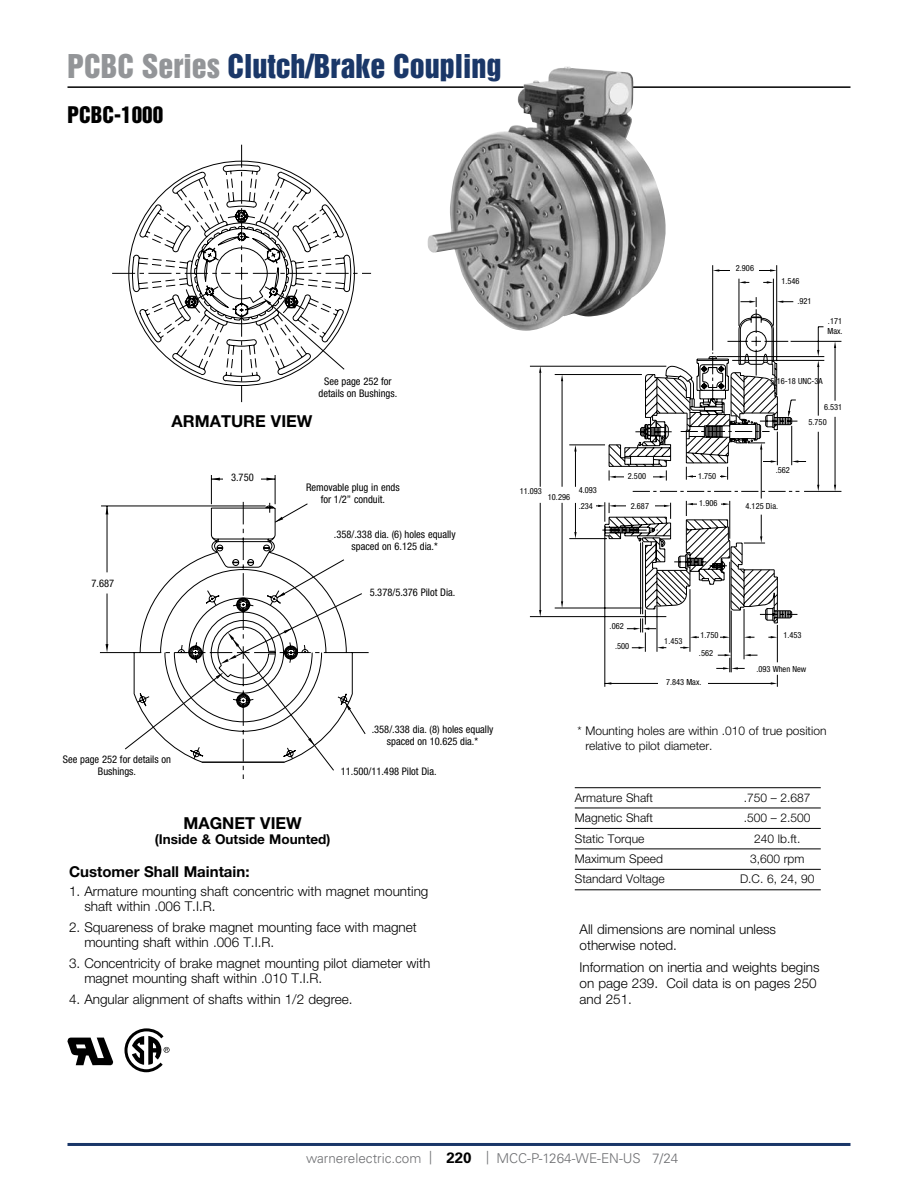
<style>
.page{position:relative;width:918px;height:1188px;background:#fff}
.page>*{position:absolute;margin:0;border:0;box-sizing:border-box;transform-origin:0 0}
.t1{font:30px "Helvetica Inserat LT Std";color:#1a3768}
.t2{font:21px "Helvetica Inserat LT Std";color:#000}
.Paragraph_head{font:700 16.5px "Helvetica Neue LT Std";color:#000}
.Paragraph_Subhead{font:700 15px "Helvetica Neue LT Std";color:#000}
.New_Body_Copy{font:300 13.5px/15px "Helvetica Neue LT Std";color:#000}
.t3{font:300 13.5px "Univers LT Std";color:#6d6e71}
.New_Body_Copy-2{font:700 13.5px "Helvetica Neue LT Std";color:#000}
.New_Table_Body{font:300 12px "Helvetica Neue LT Std";color:#000}
.New_Body_Copy-3{font:300 12px/15px "Helvetica Neue LT Std";color:#000}
.Callouts{font:condensed 10.5px/12px "Helvetica Neue LT Std";color:#000;text-align:center}
.Callouts-2{font:condensed 8.4px/9.6px "Helvetica Neue LT Std";color:#000}
.s1{color:#939598}
.s2{font-weight:700;font-size:15px;color:#000}
</style>
<div class="page">
<hr style="left:68px;top:86px;width:782px;height:2px;background:#000">
<hr style="left:68px;top:1143px;width:782px;height:3px;background:#1a3768">
<hr style="left:575px;top:787px;width:246px;height:1px;background:#000">
<hr style="left:575px;top:808px;width:246px;height:1px;background:#000">
<hr style="left:575px;top:828px;width:246px;height:1px;background:#000">
<hr style="left:575px;top:849px;width:246px;height:1px;background:#000">
<hr style="left:575px;top:869px;width:246px;height:1px;background:#000">
<hr style="left:575px;top:889px;width:246px;height:1px;background:#000">
<svg style="left:530px;top:265px;width:312px;height:422px"></svg>
<svg style="left:725px;top:654px;width:6px;height:2px"></svg>
<svg style="left:744px;top:654px;width:7px;height:2px"></svg>
<svg style="left:690px;top:636px;width:7px;height:2px"></svg>
<svg style="left:539px;top:610px;width:2px;height:7px"></svg>
<svg style="left:574px;top:532px;width:3px;height:7px"></svg>
<svg style="left:744px;top:636px;width:7px;height:2px"></svg>
<svg style="left:539px;top:366px;width:2px;height:7px"></svg>
<svg style="left:561px;top:375px;width:2px;height:6px"></svg>
<svg style="left:574px;top:445px;width:3px;height:7px"></svg>
<svg style="left:561px;top:601px;width:2px;height:7px"></svg>
<svg style="left:817px;top:350px;width:2px;height:17px"></svg>
<svg style="left:834px;top:341px;width:2px;height:7px"></svg>
<svg style="left:817px;top:485px;width:2px;height:6px"></svg>
<svg style="left:834px;top:485px;width:2px;height:6px"></svg>
<svg style="left:683px;top:647px;width:7px;height:2px"></svg>
<svg style="left:771px;top:682px;width:6px;height:3px"></svg>
<svg style="left:605px;top:682px;width:6px;height:3px"></svg>
<svg style="left:657px;top:647px;width:7px;height:2px"></svg>
<svg style="left:777px;top:301px;width:6px;height:2px"></svg>
<svg style="left:739px;top:281px;width:7px;height:3px"></svg>
<svg style="left:713px;top:269px;width:6px;height:3px"></svg>
<svg style="left:750px;top:301px;width:6px;height:2px"></svg>
<svg style="left:767px;top:281px;width:6px;height:3px"></svg>
<svg style="left:770px;top:269px;width:7px;height:3px"></svg>
<svg style="left:771px;top:636px;width:6px;height:2px"></svg>
<svg style="left:639px;top:647px;width:6px;height:2px"></svg>
<svg style="left:723px;top:667px;width:15px;height:3px"></svg>
<svg style="left:723px;top:636px;width:7px;height:2px"></svg>
<svg style="left:602px;top:309px;width:187px;height:300px"></svg>
<svg style="left:632px;top:316px;width:168px;height:314px"></svg>
<div style="left:731px;top:264px;width:28px;height:10px;background:#fff"></div>
<div style="left:624px;top:472px;width:29px;height:9px;background:#fff"></div>
<div style="left:696px;top:473px;width:24px;height:9px;background:#fff"></div>
<div style="left:626px;top:502px;width:29px;height:9px;background:#fff"></div>
<div style="left:697px;top:500px;width:24px;height:10px;background:#fff"></div>
<div style="left:578px;top:503px;width:18px;height:9px;background:#fff"></div>
<div style="left:659px;top:679px;width:49px;height:10px;background:#fff"></div>
<div style="left:699px;top:631px;width:21px;height:10px;background:#fff"></div>
<svg style="left:112px;top:144px;width:260px;height:249px"></svg>
<svg style="left:267px;top:478px;width:8px;height:3px"></svg>
<svg style="left:211px;top:478px;width:9px;height:3px"></svg>
<svg style="left:99px;top:502px;width:250px;height:277px"></svg>
<svg style="left:67px;top:1038px;width:47px;height:28px"></svg>
<svg style="left:124px;top:1028px;width:46px;height:45px"></svg>
<img style="left:427px;top:66px;width:240px;height:265px">
<p class="t1" style="left:68px;top:48px;width:435px"><span class="s1">PCBC Series</span> Clutch/Brake Coupling</p>
<p class="t2" style="left:68px;top:102px;width:97px">PCBC-1000</p>
<p class="Callouts" style="left:319px;top:375px;width:80px">See page 252 for details on Bushings.</p>
<p class="Paragraph_head" style="left:172px;top:411px;width:142px">ARMATURE VIEW</p>
<p class="Callouts" style="left:92px;top:577px;width:24px">7.687</p>
<p class="Callouts" style="left:63px;top:753px;width:110px">See page 252 for details on<br>Bushings.</p>
<p class="Callouts" style="left:231px;top:471px;width:24px">3.750</p>
<p class="Callouts" style="left:306px;top:481px;width:95px">Removable plug in ends for 1/2” conduit.</p>
<p class="Callouts" style="left:334px;top:528px;width:123px">.358/.338 dia. (6) holes equally spaced on 6.125 dia.*</p>
<p class="Callouts" style="left:370px;top:586px;width:87px">5.378/5.376 Pilot Dia.</p>
<p class="Callouts" style="left:372px;top:724px;width:123px">.358/.338 dia. (8) holes equally spaced on 10.625 dia.*</p>
<p class="Callouts" style="left:341px;top:765px;width:97px">11.500/11.498 Pilot Dia.</p>
<p class="Paragraph_head" style="left:183px;top:813px;width:120px">MAGNET VIEW</p>
<p class="New_Body_Copy-2" style="left:155px;top:831px;width:177px">(Inside &amp; Outside Mounted)</p>
<p class="Paragraph_Subhead" style="left:69px;top:863px;width:182px">Customer Shall Maintain:</p>
<p class="New_Body_Copy" style="left:84px;top:883px;width:346px;text-indent:-15px">1. Armature mounting shaft concentric with magnet mounting shaft within .006 T.I.R.</p>
<p class="New_Body_Copy" style="left:84px;top:919px;width:334px;text-indent:-15px">2. Squareness of brake magnet mounting face with magnet mounting shaft within .006 T.I.R.</p>
<p class="New_Body_Copy" style="left:84px;top:955px;width:347px;text-indent:-15px">3. Concentricity of brake magnet mounting pilot diameter with magnet mounting shaft within .010 T.I.R.</p>
<p class="New_Body_Copy" style="left:69px;top:991px;width:285px">4. Angular alignment of shafts within 1/2 degree.</p>
<p class="Callouts-2" style="left:520px;top:487px;width:24px">11.093</p>
<p class="Callouts-2" style="left:548px;top:493px;width:24px">10.296</p>
<p class="Callouts-2" style="left:579px;top:485px;width:20px">4.093</p>
<p class="Callouts-2" style="left:579px;top:501px;width:15px">.234</p>
<p class="Callouts-2" style="left:628px;top:471px;width:20px">2.500</p>
<p class="Callouts-2" style="left:698px;top:471px;width:20px">1.750</p>
<p class="Callouts-2" style="left:631px;top:501px;width:20px">2.687</p>
<p class="Callouts-2" style="left:699px;top:499px;width:20px">1.906</p>
<p class="Callouts-2" style="left:736px;top:263px;width:20px">2.906</p>
<p class="Callouts-2" style="left:781px;top:277px;width:20px">1.546</p>
<p class="Callouts-2" style="left:797px;top:296px;width:16px">.921</p>
<p class="Callouts-2" style="left:828px;top:316px;width:17px">.171<br>Max.</p>
<p class="Callouts-2" style="left:771px;top:376px;width:54px">5/16-18 UNC-3A</p>
<p class="Callouts-2" style="left:824px;top:403px;width:20px">6.531</p>
<p class="Callouts-2" style="left:776px;top:465px;width:16px">.562</p>
<p class="Callouts-2" style="left:809px;top:417px;width:20px">5.750</p>
<p class="Callouts-2" style="left:746px;top:501px;width:34px">4.125 Dia.</p>
<p class="Callouts-2" style="left:610px;top:621px;width:16px">.062</p>
<p class="Callouts-2" style="left:615px;top:641px;width:16px">.500</p>
<p class="Callouts-2" style="left:664px;top:637px;width:20px">1.453</p>
<p class="Callouts-2" style="left:700px;top:631px;width:20px">1.750</p>
<p class="Callouts-2" style="left:699px;top:649px;width:16px">.562</p>
<p class="Callouts-2" style="left:666px;top:677px;width:37px">7.843 Max.</p>
<p class="Callouts-2" style="left:783px;top:631px;width:20px">1.453</p>
<p class="Callouts-2" style="left:756px;top:664px;width:51px">.093 When New</p>
<p class="New_Body_Copy-3" style="left:585px;top:723px;width:243px;text-indent:-8px">* Mounting holes are within .010 of true position relative to pilot diameter.</p>
<p class="New_Table_Body" style="left:575px;top:790px;width:80px">Armature Shaft</p>
<p class="New_Table_Body" style="left:744px;top:790px;width:68px">.750 – 2.687</p>
<p class="New_Table_Body" style="left:575px;top:810px;width:80px">Magnetic Shaft</p>
<p class="New_Table_Body" style="left:744px;top:810px;width:68px">.500 – 2.500</p>
<p class="New_Table_Body" style="left:575px;top:831px;width:71px">Static Torque</p>
<p class="New_Table_Body" style="left:754px;top:831px;width:48px">240 lb.ft.</p>
<p class="New_Table_Body" style="left:575px;top:851px;width:90px">Maximum Speed</p>
<p class="New_Table_Body" style="left:750px;top:851px;width:56px">3,600 rpm</p>
<p class="New_Table_Body" style="left:575px;top:872px;width:91px">Standard Voltage</p>
<p class="New_Table_Body" style="left:740px;top:872px;width:76px">D.C. 6, 24, 90</p>
<p class="New_Body_Copy" style="left:580px;top:920px;width:198px;line-height:16.2px">All dimensions are nominal unless otherwise noted.</p>
<p class="New_Body_Copy" style="left:580px;top:959px;width:242px;line-height:16.2px">Information on inertia and weights begins on page 239. Coil data is on pages 250 and 251.</p>
<p class="t3" style="left:306px;top:1150px;width:374px">warnerelectric.com | <span class="s2">220</span> | MCC-P-1264-WE-EN-US 7/24</p>
</div>
